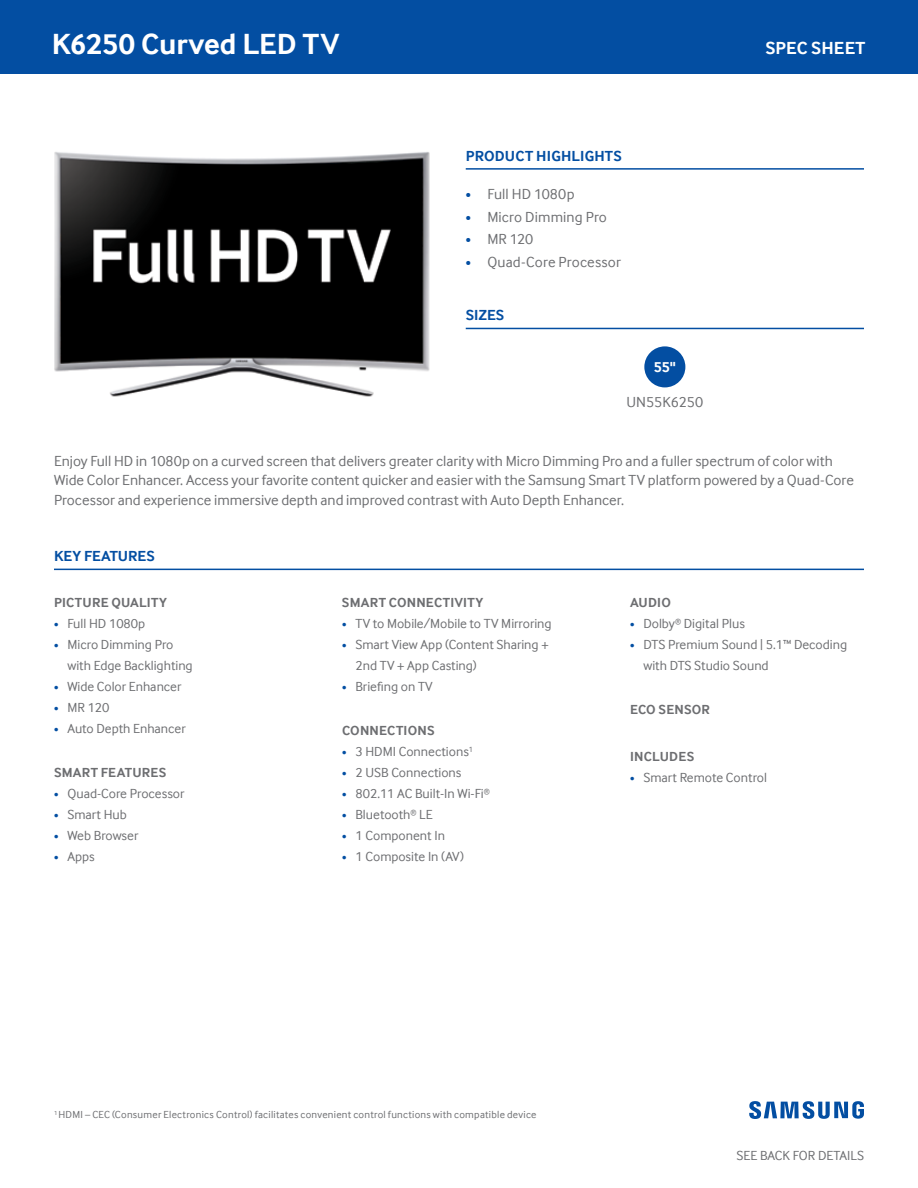
<style>
.page{position:relative;width:918px;height:1188px;background:#fff}
.page>*{position:absolute;margin:0;border:0;box-sizing:border-box;transform-origin:0 0}
.t1{font:700 30px "Samsung Inter Face";color:#fff}
.t2{font:700 18px "Samsung Inter Face";letter-spacing:.01em;color:#fff}
.t3{font:15px/19.5px "Samsung Inter Face";color:#6d6e71}
.t4{font:700 15px "Samsung Inter Face";letter-spacing:.01em;color:#034ea2}
.t5{font:700 15px "Samsung Inter Face";color:#fff}
.t6{font:13.5px/21px "Samsung Inter Face";color:#6d6e71}
.t7{font:700 13.5px "Samsung Inter Face";letter-spacing:.015em;color:#6d6e71}
.t8{font:10.5px "Samsung Inter Face";letter-spacing:.025em;color:#6d6e71}
.s1{font-size:10.5px;color:#034ea2}
.s2{font-size:9px;color:#034ea2}
</style>
<div class="page">
<svg style="left:749px;top:1101px;width:115px;height:18px"></svg>
<img style="left:54px;top:152px;width:376px;height:245px">
<hr style="left:466px;top:168px;width:398px;height:2px;background:#034ea2">
<div style="left:0;top:0;width:918px;height:74px;background:#034ea2"></div>
<hr style="left:466px;top:328px;width:398px;height:1px;background:#034ea2">
<hr style="left:54px;top:569px;width:810px;height:1px;background:#034ea2">
<div style="left:644px;top:346px;width:41px;height:41px;background:#034ea2;border-radius:50%"></div>
<h1 class="t1" style="left:52px;top:26px;width:289px">K6250 Curved LED TV</h1>
<h2 class="t2" style="left:765px;top:37px;width:101px">SPEC SHEET</h2>
<p class="t4" style="left:466px;top:147px;width:158px">PRODUCT HIGHLIGHTS</p>
<p class="t3" style="left:466px;top:184px;width:110px"><span class="s1">•</span> Full HD 1080p</p>
<p class="t3" style="left:466px;top:207px;width:143px"><span class="s1">•</span> Micro Dimming Pro</p>
<p class="t3" style="left:466px;top:229px;width:69px"><span class="s1">•</span> MR 120</p>
<p class="t3" style="left:466px;top:252px;width:157px"><span class="s1">•</span> Quad-Core Processor</p>
<p class="t4" style="left:466px;top:306px;width:40px">SIZES</p>
<p class="t5" style="left:654px;top:358px;width:24px">55"</p>
<p class="t3" style="left:627px;top:392px;width:78px">UN55K6250</p>
<p class="t3" style="left:54px;top:451px;width:802px">Enjoy Full HD in 1080p on a curved screen that delivers greater clarity with Micro Dimming Pro and a fuller spectrum of color with<br>Wide Color Enhancer. Access your favorite content quicker and easier with the Samsung Smart TV platform powered by a Quad-Core<br>Processor and experience immersive depth and improved contrast with Auto Depth Enhancer.</p>
<p class="t4" style="left:54px;top:547px;width:102px">KEY FEATURES</p>
<p class="t7" style="left:54px;top:595px;width:114px">PICTURE QUALITY</p>
<p class="t6" style="left:54px;top:613px;width:93px"><span class="s2">•</span> Full HD 1080p</p>
<p class="t6" style="left:68px;top:634px;width:127px;text-indent:-14px"><span class="s2">•</span> Micro Dimming Pro with Edge Backlighting</p>
<p class="t6" style="left:54px;top:676px;width:129px"><span class="s2">•</span> Wide Color Enhancer</p>
<p class="t6" style="left:54px;top:697px;width:57px"><span class="s2">•</span> MR 120</p>
<p class="t6" style="left:54px;top:718px;width:133px"><span class="s2">•</span> Auto Depth Enhancer</p>
<p class="t7" style="left:54px;top:765px;width:114px">SMART FEATURES</p>
<p class="t6" style="left:54px;top:783px;width:132px"><span class="s2">•</span> Quad-Core Processor</p>
<p class="t6" style="left:54px;top:804px;width:74px"><span class="s2">•</span> Smart Hub</p>
<p class="t6" style="left:54px;top:825px;width:86px"><span class="s2">•</span> Web Browser</p>
<p class="t6" style="left:54px;top:846px;width:42px"><span class="s2">•</span> Apps</p>
<p class="t7" style="left:342px;top:595px;width:143px">SMART CONNECTIVITY</p>
<p class="t6" style="left:342px;top:613px;width:211px"><span class="s2">•</span> TV to Mobile/Mobile to TV Mirroring</p>
<p class="t6" style="left:356px;top:634px;width:195px;text-indent:-14px"><span class="s2">•</span> Smart View App (Content Sharing +<br>2nd TV + App Casting)</p>
<p class="t6" style="left:342px;top:676px;width:92px"><span class="s2">•</span> Briefing on TV</p>
<p class="t7" style="left:342px;top:723px;width:94px">CONNECTIONS</p>
<p class="t6" style="left:342px;top:741px;width:133px"><span class="s2">•</span> 3 HDMI Connections<sup>1</sup></p>
<p class="t6" style="left:342px;top:762px;width:121px"><span class="s2">•</span> 2 USB Connections</p>
<p class="t6" style="left:342px;top:783px;width:149px"><span class="s2">•</span> 802.11 AC Built-In Wi-Fi<sup>®</sup></p>
<p class="t6" style="left:342px;top:804px;width:92px"><span class="s2">•</span> Bluetooth<sup>®</sup> LE</p>
<p class="t6" style="left:342px;top:825px;width:104px"><span class="s2">•</span> 1 Component In</p>
<p class="t6" style="left:342px;top:846px;width:124px"><span class="s2">•</span> 1 Composite In (AV)</p>
<p class="t7" style="left:630px;top:595px;width:42px">AUDIO</p>
<p class="t6" style="left:630px;top:613px;width:116px"><span class="s2">•</span> Dolby<sup>®</sup> Digital Plus</p>
<p class="t6" style="left:644px;top:634px;width:205px;text-indent:-14px"><span class="s2">•</span> DTS Premium Sound | 5.1™ Decoding with DTS Studio Sound</p>
<p class="t7" style="left:630px;top:702px;width:82px">ECO SENSOR</p>
<p class="t7" style="left:630px;top:749px;width:66px">INCLUDES</p>
<p class="t6" style="left:630px;top:767px;width:139px"><span class="s2">•</span> Smart Remote Control</p>
<p class="t8" style="left:54px;top:1109px;width:484px"><sup>1</sup> HDMI – CEC (Consumer Electronics Control) facilitates convenient control functions with compatible device</p>
<p class="t6" style="left:736px;top:1145px;width:129px">SEE BACK FOR DETAILS</p>
</div>
